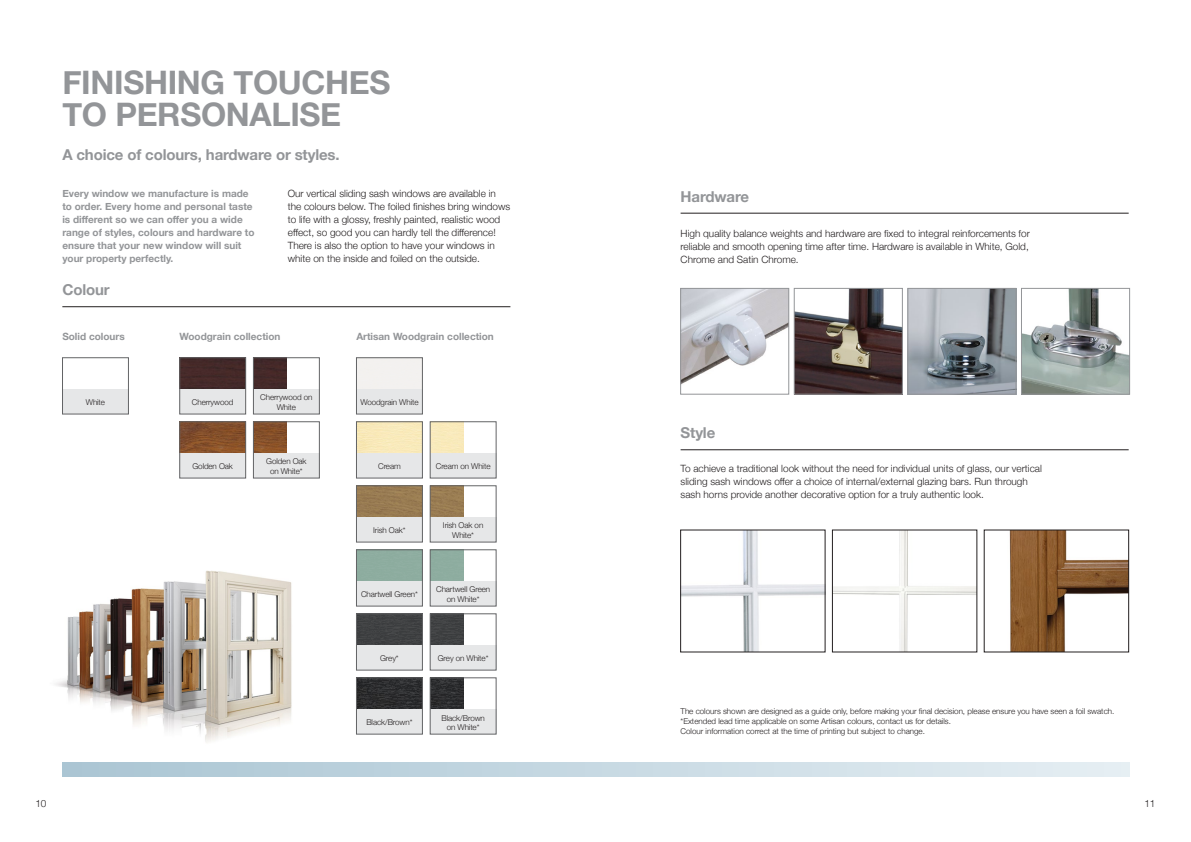
<style>
.page{position:relative;width:1191px;height:842px;background:#fff}
.page>*{position:absolute;margin:0;border:0;box-sizing:border-box;transform-origin:0 0}
.t1{font:700 32.4px/32px "Helvetica Neue";letter-spacing:-.01em;color:#939598}
.t2{font:700 15px "Helvetica Neue";letter-spacing:-.01em;color:#939598}
.t3{font:300 10px/13px "Helvetica Neue";color:#231f20}
.t4{font:700 10px/13px "Helvetica Neue";color:#939598}
.t5{font:300 8px/9.2px "Helvetica Neue";color:#231f20;text-align:center}
</style>
<div class="page">
<img style="left:55px;top:542px;width:333px;height:221px">
<img style="left:432px;top:616px;width:31px;height:30px">
<img style="left:432px;top:680px;width:31px;height:30px">
<div style="left:358px;top:616px;width:62px;height:30px;background:#404243"></div>
<img style="left:358px;top:680px;width:62px;height:30px">
<div style="left:358px;top:552px;width:62px;height:30px;background:#8eada0"></div>
<div style="left:358px;top:488px;width:62px;height:29px;background:#987b52"></div>
<img style="left:432px;top:488px;width:31px;height:29px">
<img style="left:255px;top:424px;width:31px;height:29px">
<img style="left:182px;top:424px;width:62px;height:29px">
<div style="left:182px;top:360px;width:62px;height:29px;background:#452929"></div>
<div style="left:356px;top:389px;width:66px;height:25px;background:#e6e7e8"></div>
<div style="left:356px;top:453px;width:66px;height:25px;background:#e6e7e8"></div>
<div style="left:180px;top:389px;width:66px;height:25px;background:#e6e7e8"></div>
<div style="left:62px;top:389px;width:67px;height:25px;background:#e6e7e8"></div>
<div style="left:356px;top:517px;width:66px;height:25px;background:#e6e7e8"></div>
<div style="left:180px;top:453px;width:66px;height:25px;background:#e6e7e8"></div>
<div style="left:356px;top:582px;width:66px;height:24px;background:#e6e7e8"></div>
<div style="left:356px;top:646px;width:66px;height:24px;background:#e6e7e8"></div>
<div style="left:356px;top:710px;width:66px;height:24px;background:#e6e7e8"></div>
<div style="left:430px;top:517px;width:66px;height:25px;background:#e6e7e8"></div>
<div style="left:253px;top:453px;width:66px;height:25px;background:#e6e7e8"></div>
<div style="left:430px;top:582px;width:66px;height:24px;background:#e6e7e8"></div>
<div style="left:430px;top:646px;width:66px;height:24px;background:#e6e7e8"></div>
<div style="left:430px;top:710px;width:66px;height:24px;background:#e6e7e8"></div>
<div style="left:180px;top:358px;width:66px;height:56px;border:1px solid #636466"></div>
<div style="left:62px;top:358px;width:67px;height:56px;border:1px solid #636466"></div>
<div style="left:356px;top:486px;width:66px;height:56px;border:1px solid #636466"></div>
<div style="left:180px;top:422px;width:66px;height:56px;border:1px solid #636466"></div>
<div style="left:356px;top:550px;width:66px;height:56px;border:1px solid #636466"></div>
<div style="left:356px;top:614px;width:66px;height:56px;border:1px solid #636466"></div>
<div style="left:356px;top:678px;width:66px;height:56px;border:1px solid #636466"></div>
<div style="left:430px;top:486px;width:66px;height:56px;border:1px solid #636466"></div>
<div style="left:253px;top:422px;width:66px;height:56px;border:1px solid #636466"></div>
<div style="left:430px;top:550px;width:66px;height:56px;border:1px solid #636466"></div>
<div style="left:430px;top:614px;width:66px;height:56px;border:1px solid #636466"></div>
<div style="left:430px;top:678px;width:66px;height:56px;border:1px solid #636466"></div>
<img style="left:682px;top:532px;width:141px;height:118px">
<img style="left:682px;top:290px;width:105px;height:94px">
<div style="left:680px;top:288px;width:109px;height:106px;border:1px solid #939598"></div>
<img style="left:834px;top:532px;width:141px;height:118px">
<img style="left:796px;top:290px;width:104px;height:102px">
<div style="left:794px;top:288px;width:108px;height:106px;border:1px solid #939598"></div>
<img style="left:1009px;top:532px;width:117px;height:118px">
<img style="left:909px;top:290px;width:105px;height:102px">
<div style="left:907px;top:288px;width:109px;height:106px;border:1px solid #939598"></div>
<img style="left:1023px;top:290px;width:104px;height:102px">
<div style="left:1021px;top:288px;width:108px;height:106px;border:1px solid #939598"></div>
<hr style="left:62px;top:307px;width:448px;height:1px;background:#231f20">
<hr style="left:680px;top:213px;width:448px;height:1px;background:#231f20">
<hr style="left:680px;top:450px;width:448px;height:1px;background:#231f20">
<svg style="left:62px;top:763px;width:1067px;height:14px;background:#c7d9e2"></svg>
<img style="left:253px;top:357px;width:33px;height:32px">
<div style="left:253px;top:389px;width:66px;height:25px;background:#e6e7e8"></div>
<div style="left:253px;top:358px;width:66px;height:56px;border:1px solid #636466"></div>
<div style="left:430px;top:453px;width:66px;height:25px;background:#e6e7e8"></div>
<h1 class="t1" style="left:62px;top:67px;width:330px">FINISHING TOUCHES<br>TO PERSONALISE</h1>
<h2 class="t2" style="left:62px;top:143px;width:279px">A choice of colours, hardware or styles.</h2>
<p class="t4" style="left:62px;top:187px;width:194px">Every window we manufacture is made to order. Every home and personal taste is different so we can offer you a wide range of styles, colours and hardware to ensure that your new window will suit your property perfectly.</p>
<p class="t3" style="left:288px;top:186px;width:224px">Our vertical sliding sash windows are available in the colours below. The foiled finishes bring windows to life with a glossy, freshly painted, realistic wood effect, so good you can hardly tell the difference!<br>There is also the option to have your windows in white on the inside and foiled on the outside.</p>
<h2 class="t2" style="left:62px;top:278px;width:49px">Colour</h2>
<p class="t4" style="left:62px;top:330px;width:64px">Solid colours</p>
<p class="t4" style="left:180px;top:330px;width:102px">Woodgrain collection</p>
<p class="t4" style="left:356px;top:330px;width:139px">Artisan Woodgrain collection</p>
<p class="t5" style="left:86px;top:397px;width:21px">White</p>
<p class="t5" style="left:192px;top:397px;width:43px">Cherrywood</p>
<p class="t5" style="left:192px;top:461px;width:42px">Golden Oak</p>
<p class="t5" style="left:260px;top:392px;width:54px">Cherrywood on<br>White</p>
<p class="t5" style="left:266px;top:456px;width:42px">Golden Oak on White*</p>
<p class="t5" style="left:360px;top:397px;width:60px">Woodgrain White</p>
<p class="t5" style="left:378px;top:461px;width:24px">Cream</p>
<p class="t5" style="left:436px;top:461px;width:56px">Cream on White</p>
<p class="t5" style="left:373px;top:525px;width:34px">Irish Oak*</p>
<p class="t5" style="left:443px;top:520px;width:42px">Irish Oak on<br>White*</p>
<p class="t5" style="left:361px;top:589px;width:58px">Chartwell Green*</p>
<p class="t5" style="left:436px;top:584px;width:56px">Chartwell Green on White*</p>
<p class="t5" style="left:380px;top:653px;width:20px">Grey*</p>
<p class="t5" style="left:438px;top:653px;width:52px">Grey on White*</p>
<h2 class="t2" style="left:680px;top:185px;width:70px">Hardware</h2>
<p class="t3" style="left:680px;top:226px;width:351px;text-align:justify">High quality balance weights and hardware are fixed to integral reinforcements for reliable and smooth opening time after time. Hardware is available in White, Gold, Chrome and Satin Chrome.</p>
<h2 class="t2" style="left:680px;top:421px;width:36px">Style</h2>
<p class="t3" style="left:680px;top:461px;width:363px">To achieve a traditional look without the need for individual units of glass, our vertical sliding sash windows offer a choice of internal/external glazing bars. Run through sash horns provide another decorative option for a truly authentic look.</p>
<p class="t5" style="left:366px;top:717px;width:48px">Black/Brown*</p>
<p class="t5" style="left:441px;top:712px;width:45px">Black/Brown on White*</p>
<p class="t5" style="left:680px;top:706px;width:435px;line-height:10px;text-align:left">The colours shown are designed as a guide only, before making your final decision, please ensure you have seen a foil swatch. *Extended lead time applicable on some Artisan colours, contact us for details.<br>Colour information correct at the time of printing but subject to change.</p>
<p class="t3" style="left:35px;top:796px;width:13px">10</p>
<p class="t3" style="left:1144px;top:796px;width:13px">11</p>
</div>
